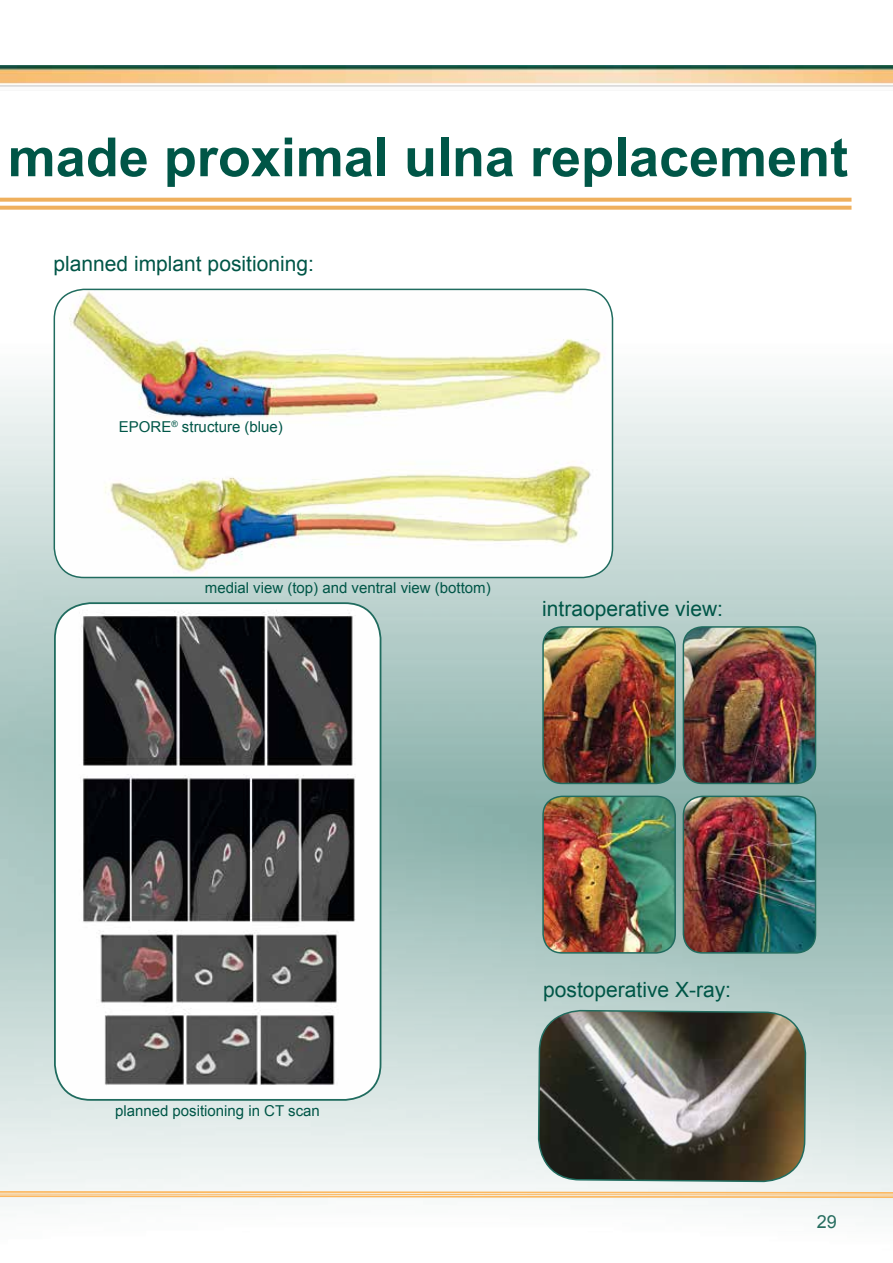
<style>
.page{position:relative;width:893px;height:1263px;background:#fff}
.page>*{position:absolute;margin:0;border:0;box-sizing:border-box;transform-origin:0 0}
.t1{font:700 54px "Arial";color:#005647}
.t2{font:21px "Arial";color:#005647}
.t3{font:18px "Arial";color:#266d5f}
.t4{font:15px "Arial";color:#005647}
</style>
<div class="page">
<img style="left:0;top:197px;width:893px;height:1020px">
<svg style="left:0;top:1189px;width:893px;height:10px"></svg>
<img style="left:0;top:66px;width:893px;height:21px">
<img style="left:54px;top:289px;width:558px;height:288px">
<div style="left:54px;top:289px;width:559px;height:289px;border:2px solid #206c5f;border-radius:30px"></div>
<img style="left:55px;top:603px;width:326px;height:497px">
<div style="left:54px;top:602px;width:327px;height:499px;border:2px solid #206c5f;border-radius:36px"></div>
<svg style="left:537px;top:1009px;width:270px;height:208px"></svg>
<img style="left:683px;top:796px;width:132px;height:157px">
<div style="left:683px;top:796px;width:133px;height:158px;border:2px solid #206c5f;border-radius:19px"></div>
<img style="left:543px;top:796px;width:132px;height:157px">
<div style="left:542px;top:796px;width:134px;height:158px;border:2px solid #206c5f;border-radius:19px"></div>
<img style="left:683px;top:627px;width:132px;height:156px">
<div style="left:683px;top:626px;width:133px;height:158px;border:2px solid #206c5f;border-radius:19px"></div>
<img style="left:543px;top:627px;width:132px;height:156px">
<div style="left:542px;top:626px;width:134px;height:158px;border:2px solid #206c5f;border-radius:19px"></div>
<svg style="left:0;top:206px;width:851px;height:4px;background:#f0b66a"></svg>
<svg style="left:0;top:198px;width:851px;height:4px;background:#f0b66a"></svg>
<h1 class="t1" style="left:8px;top:122px;width:842px">made proximal ulna replacement</h1>
<h2 class="t2" style="left:54px;top:250px;width:262px">planned implant positioning:</h2>
<p class="t4" style="left:119px;top:417px;width:165px">EPORE<sup>®</sup> structure (blue)</p>
<p class="t4" style="left:205px;top:578px;width:287px">medial view (top) and ventral view (bottom)</p>
<h2 class="t2" style="left:542px;top:595px;width:182px">intraoperative view:</h2>
<p class="t4" style="left:115px;top:1101px;width:206px">planned positioning in CT scan</p>
<h2 class="t2" style="left:543px;top:976px;width:189px">postoperative X-ray:</h2>
<p class="t3" style="left:817px;top:1210px;width:22px">29</p>
</div>
